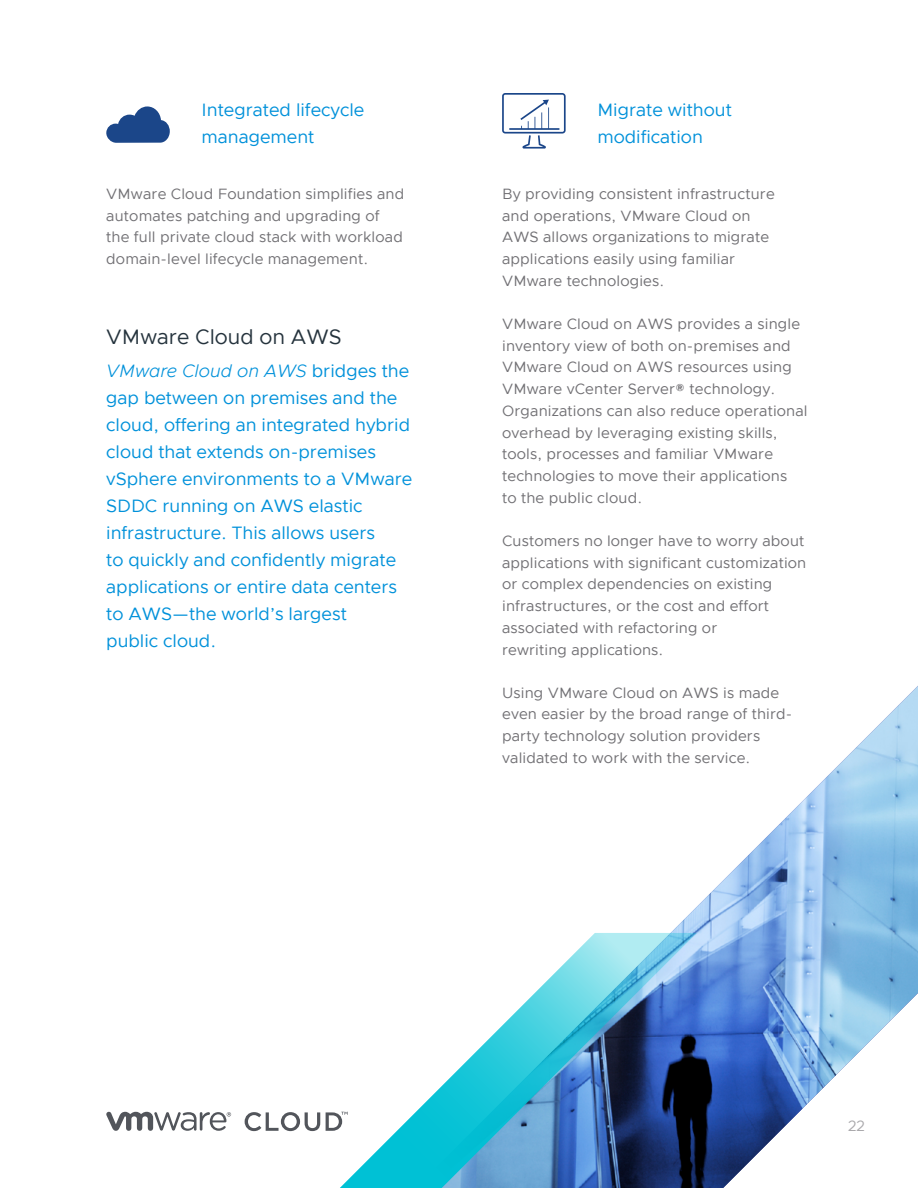
<style>
.page{position:relative;width:918px;height:1188px;background:#fff}
.page>*{position:absolute;margin:0;border:0;box-sizing:border-box;transform-origin:0 0}
.Subhead_1{font:21px "Metropolis";color:#25333d}
.Subhead_2{font:18px/27px "Metropolis";color:#0091da}
.Body{font:15px/21.8px "Metropolis";letter-spacing:.01em;color:#717074}
.t1{font:15px "Metropolis";color:#aaa9ac}
.s1{font-weight:300;font-style:italic}
</style>
<div class="page">
<svg style="left:106px;top:106px;width:64px;height:37px"></svg>
<svg style="left:502px;top:93px;width:64px;height:56px"></svg>
<img style="left:670px;top:686px;width:248px;height:502px">
<svg style="left:340px;top:933px;width:357px;height:255px"></svg>
<svg style="left:106px;top:1112px;width:125px;height:19px"></svg>
<svg style="left:245px;top:1112px;width:75px;height:19px"></svg>
<svg style="left:326px;top:1112px;width:22px;height:19px"></svg>
<p class="Subhead_2" style="left:202px;top:97px;width:164px">Integrated lifecycle management</p>
<p class="Subhead_2" style="left:597px;top:97px;width:136px">Migrate without modification</p>
<p class="Body" style="left:106px;top:183px;width:300px">VMware Cloud Foundation simplifies and automates patching and upgrading of the full private cloud stack with workload domain-level lifecycle management.</p>
<p class="Body" style="left:502px;top:183px;width:274px">By providing consistent infrastructure and operations, VMware Cloud on AWS allows organizations to migrate applications easily using familiar VMware technologies.</p>
<p class="Body" style="left:502px;top:313px;width:307px">VMware Cloud on AWS provides a single inventory view of both on-premises and VMware Cloud on AWS resources using VMware vCenter Server® technology.<br>Organizations can also reduce operational overhead by leveraging existing skills, tools, processes and familiar VMware technologies to move their applications<br>to the public cloud.</p>
<p class="Body" style="left:502px;top:530px;width:306px">Customers no longer have to worry about applications with significant customization or complex dependencies on existing infrastructures, or the cost and effort associated with refactoring or<br>rewriting applications.</p>
<p class="Body" style="left:502px;top:682px;width:292px">Using VMware Cloud on AWS is made even easier by the broad range of third&shy;party technology solution providers validated to work with the service.</p>
<p class="Subhead_1" style="left:106px;top:323px;width:237px">VMware Cloud on AWS</p>
<p class="Subhead_2" style="left:106px;top:357px;width:308px"><span class="s1">VMware Cloud on AWS</span> bridges the gap between on premises and the cloud, offering an integrated hybrid cloud that extends on-premises vSphere environments to a VMware<br>SDDC running on AWS elastic infrastructure. This allows users<br>to quickly and confidently migrate applications or entire data centers to AWS—the world’s largest<br>public cloud.</p>
<p class="t1" style="left:848px;top:1116px;width:18px">22</p>
</div>
